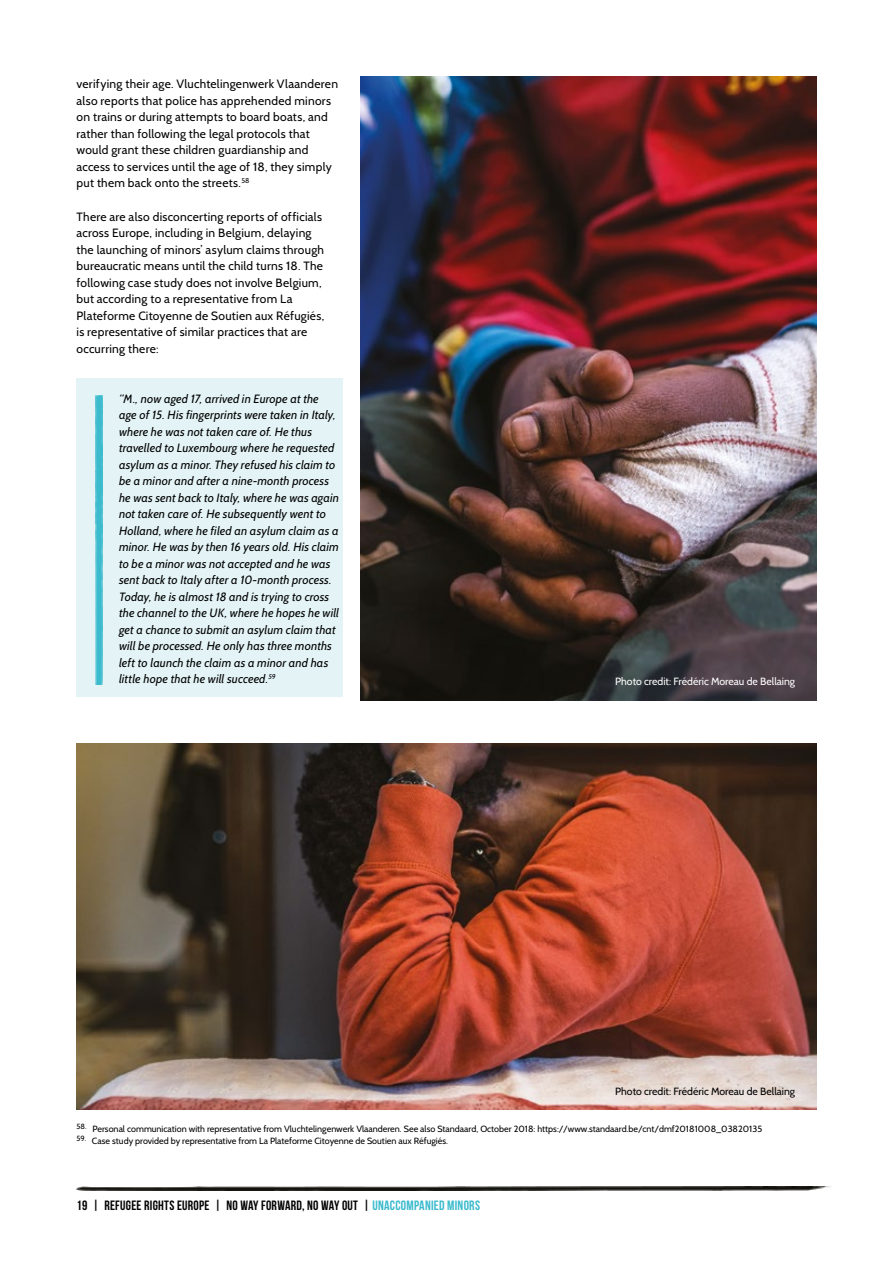
<style>
.page{position:relative;width:893px;height:1263px;background:#fff}
.page>*{position:absolute;margin:0;border:0;box-sizing:border-box;transform-origin:0 0}
.t1{font:700 13.5px "Bebas Neue";letter-spacing:.02em;color:#000}
.t2{font:italic 12px/16.5px "Cabin";letter-spacing:.01em;color:#000}
.t3{font:12px/16.5px "Cabin";letter-spacing:.02em;color:#000}
.t4{font:10.5px "Cabin";color:#000}
.t5{font:10.5px "Cabin";color:#fff}
.t6{font:9px "Cabin";color:#000}
.s1{color:#3abacd}
</style>
<div class="page">
<div style="left:77px;top:378px;width:266px;height:319px;background:#e3f3f6"></div>
<img style="left:76px;top:1186px;width:755px;height:4px">
<img style="left:76px;top:743px;width:741px;height:367px">
<img style="left:96px;top:395px;width:6px;height:290px">
<img style="left:360px;top:77px;width:457px;height:623px">
<p class="t3" style="left:77px;top:76px;width:263px">verifying their age. Vluchtelingenwerk Vlaanderen also reports that police has apprehended minors on trains or during attempts to board boats, and rather than following the legal protocols that would grant these children guardianship and access to services until the age of 18, they simply put them back onto the streets.<sup>58</sup></p>
<p class="t3" style="left:77px;top:208px;width:249px">There are also disconcerting reports of officials across Europe, including in Belgium, delaying the launching of minors’ asylum claims through bureaucratic means until the child turns 18. The following case study does not involve Belgium, but according to a representative from La Plateforme Citoyenne de Soutien aux Réfugiés, is representative of similar practices that are occurring there:</p>
<p class="t2" style="left:119px;top:390px;width:222px">“M., now aged 17, arrived in Europe at the age of 15. His fingerprints were taken in Italy, where he was not taken care of. He thus travelled to Luxembourg where he requested asylum as a minor. They refused his claim to be a minor and after a nine-month process he was sent back to Italy, where he was again not taken care of. He subsequently went to Holland, where he filed an asylum claim as a minor. He was by then 16 years old. His claim to be a minor was not accepted and he was sent back to Italy after a 10-month process.<br>Today, he is almost 18 and is trying to cross the channel to the UK, where he hopes he will get a chance to submit an asylum claim that will be processed. He only has three months left to launch the claim as a minor and has little hope that he will succeed.<sup>59</sup></p>
<p class="t5" style="left:615px;top:675px;width:181px">Photo credit: Frédéric Moreau de Bellaing</p>
<p class="t4" style="left:615px;top:1084px;width:181px">Photo credit: Frédéric Moreau de Bellaing</p>
<p class="t6" style="left:77px;top:1124px;width:687px"><sup>58.</sup> Personal communication with representative from Vluchtelingenwerk Vlaanderen. See also Standaard, October 2018: https://www.standaard.be/cnt/dmf20181008_03820135</p>
<p class="t6" style="left:77px;top:1136px;width:373px"><sup>59.</sup> Case study provided by representative from La Plateforme Citoyenne de Soutien aux Réfugiés.</p>
<p class="t1" style="left:77px;top:1197px;width:405px">19 | REFUGEE RIGHTS EUROPE | NO WAY FORWARD, NO WAY OUT | <span class="s1">UNACCOMPANIED MINORS</span></p>
</div>
